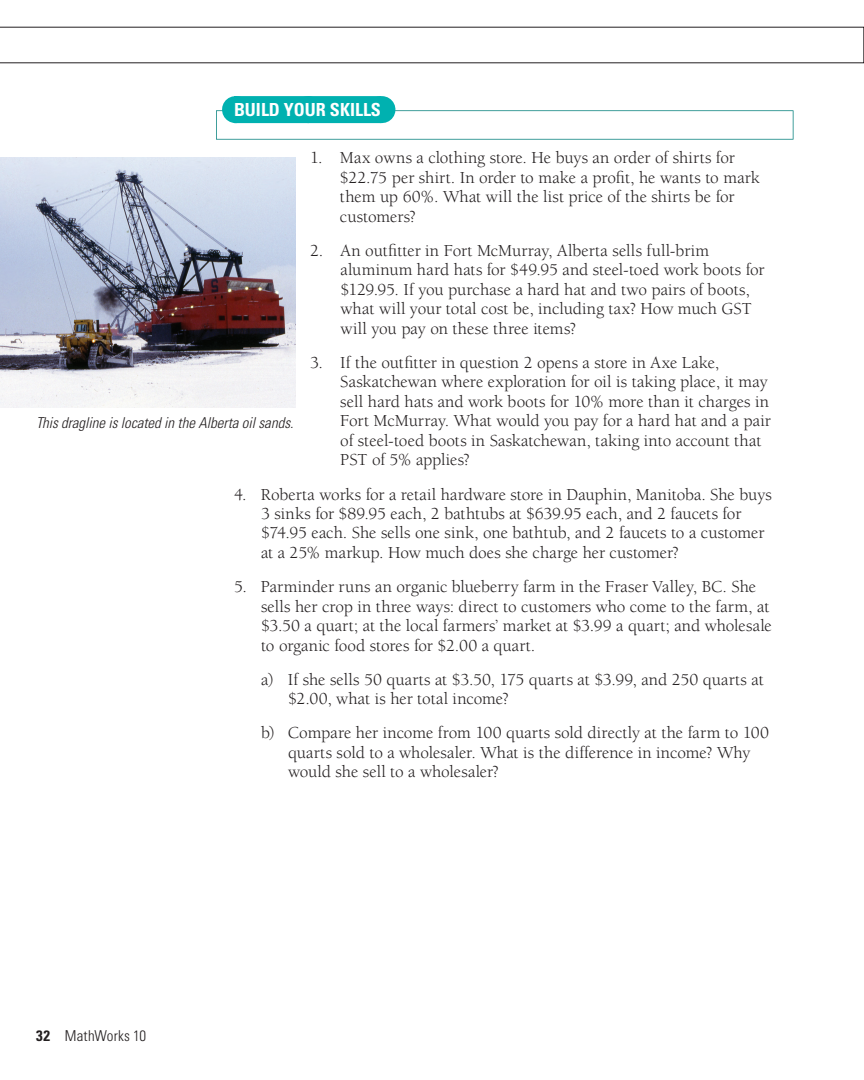
<style>
.page{position:relative;width:864px;height:1080px;background:#fff}
.page>*{position:absolute;margin:0;border:0;box-sizing:border-box;transform-origin:0 0}
.t1{font:700 condensed 18px "Univers LT Std";color:#fff}
.t2{font:17.25px/19.5px "Berkeley Std";color:#231f20}
.t3{font:italic 300 condensed 15px "Univers LT Std";color:#231f20}
.t4{font:300 condensed 15px "Univers LT Std";letter-spacing:.01em;color:#231f20}
.s1{font-weight:700}
</style>
<div class="page">
<svg style="left:0;top:27px;width:864px;height:36px"></svg>
<svg style="left:216px;top:110px;width:578px;height:30px"></svg>
<div style="left:217px;top:111px;width:576px;height:28px;background:#fff"></div>
<div style="left:234px;top:96px;width:147px;height:27px;background:#00b1b0"></div>
<svg style="left:311px;top:96px;width:34px;height:1px"></svg>
<svg style="left:381px;top:96px;width:1px;height:27px"></svg>
<img style="left:0;top:158px;width:295px;height:250px">
<p class="t1" style="left:234px;top:98px;width:149px">BUILD YOUR SKILLS</p>
<p class="t2" style="left:340px;top:148px;width:421px;text-indent:-30px">1. Max owns a clothing store. He buys an order of shirts for $22.75 per shirt. In order to make a profit, he wants to mark them up 60%. What will the list price of the shirts be for customers?</p>
<p class="t2" style="left:341px;top:241px;width:426px;text-indent:-31px">2. An outfitter in Fort McMurray, Alberta sells full-brim aluminum hard hats for $49.95 and steel-toed work boots for $129.95. If you purchase a hard hat and two pairs of boots, what will your total cost be, including tax? How much GST will you pay on these three items?</p>
<p class="t2" style="left:340px;top:353px;width:432px;text-indent:-30px">3. If the outfitter in question 2 opens a store in Axe Lake, Saskatchewan where exploration for oil is taking place, it may sell hard hats and work boots for 10% more than it charges in Fort McMurray. What would you pay for a hard hat and a pair of steel-toed boots in Saskatchewan, taking into account that PST of 5% applies?</p>
<p class="t2" style="left:261px;top:485px;width:512px;text-indent:-27px">4. Roberta works for a retail hardware store in Dauphin, Manitoba. She buys 3 sinks for $89.95 each, 2 bathtubs at $639.95 each, and 2 faucets for $74.95 each. She sells one sink, one bathtub, and 2 faucets to a customer at a 25% markup. How much does she charge her customer?</p>
<p class="t2" style="left:261px;top:577px;width:513px;text-indent:-27px">5. Parminder runs an organic blueberry farm in the Fraser Valley, BC. She sells her crop in three ways: direct to customers who come to the farm, at $3.50 a quart; at the local farmers’ market at $3.99 a quart; and wholesale to organic food stores for $2.00 a quart.</p>
<p class="t2" style="left:288px;top:670px;width:477px;text-indent:-27px">a) If she sells 50 quarts at $3.50, 175 quarts at $3.99, and 250 quarts at $2.00, what is her total income?</p>
<p class="t2" style="left:288px;top:724px;width:483px;text-indent:-27px">b) Compare her income from 100 quarts sold directly at the farm to 100 quarts sold to a wholesaler. What is the difference in income? Why would she sell to a wholesaler?</p>
<p class="t3" style="left:36px;top:414px;width:259px">This dragline is located in the Alberta oil sands.</p>
<p class="t4" style="left:36px;top:1027px;width:112px"><span class="s1">32</span> MathWorks 10</p>
</div>
